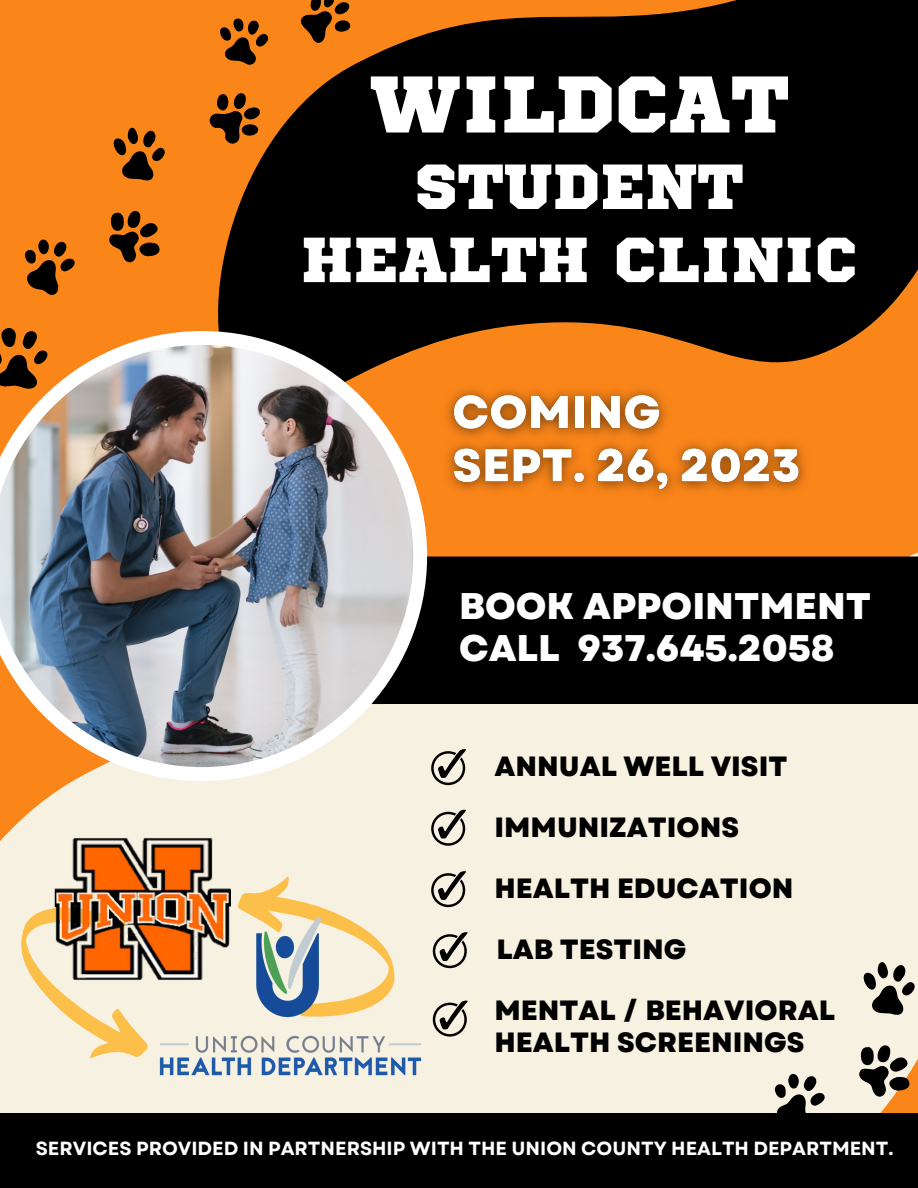
<style>
.page{position:relative;width:918px;height:1188px;background:#fa8519}
.page>*{position:absolute;margin:0;border:0;box-sizing:border-box;transform-origin:0 0}
.t1{font:80.1px "Sports World";color:#fff}
.t2{font:63.6px/73.2px "Sports World";color:#fff;text-align:center}
.t3{font:800 37.05px "Garet";color:#fff}
.t4{font:800 27.9px/31.5px "Garet";color:#000}
.t5{font:700 19.05px "Garet";color:#fff}
</style>
<div class="page">
<div style="left:0;top:704px;width:918px;height:410px;background:#f6f1e0"></div>
<svg style="left:231px;top:865px;width:183px;height:52px;background:#f7e7c4"></svg>
<svg style="left:209px;top:0;width:709px;height:557px;fill:#000"></svg>
<svg style="left:431px;top:749px;width:35px;height:36px"></svg>
<div style="left:427px;top:557px;width:491px;height:147px;background:#000"></div>
<div style="left:0;top:1114px;width:918px;height:74px;background:#000"></div>
<svg style="left:0;top:876px;width:200px;height:206px;background:#f6e9c8"></svg>
<img style="left:54px;top:821px;width:177px;height:176px">
<svg style="left:433px;top:1001px;width:35px;height:36px"></svg>
<svg style="left:433px;top:932px;width:35px;height:36px"></svg>
<svg style="left:431px;top:810px;width:35px;height:36px"></svg>
<svg style="left:431px;top:871px;width:35px;height:36px"></svg>
<img style="left:159px;top:917px;width:262px;height:159px">
<svg style="left:109px;top:211px;width:51px;height:51px"></svg>
<svg style="left:210px;top:93px;width:50px;height:51px"></svg>
<svg style="left:220px;top:18px;width:49px;height:47px"></svg>
<svg style="left:113px;top:128px;width:52px;height:53px"></svg>
<svg style="left:3px;top:327px;width:12px;height:4px"></svg>
<svg style="left:300px;top:0;width:51px;height:44px"></svg>
<svg style="left:25px;top:239px;width:50px;height:56px"></svg>
<svg style="left:859px;top:1045px;width:51px;height:52px;background:#7d7568"></svg>
<svg style="left:860px;top:962px;width:57px;height:54px;background:#99968b"></svg>
<svg style="left:775px;top:1072px;width:52px;height:42px;background:#8f8c82"></svg>
<img style="left:0;top:331px;width:427px;height:450px">
<img style="left:435px;top:362px;width:385px;height:157px">
<p class="t1" style="left:369px;top:68px;width:421px">WILDCAT</p>
<p class="t2" style="left:301px;top:153px;width:558px">STUDENT<br>HEALTH CLINIC</p>
<p class="t3" style="left:459px;top:579px;width:414px">BOOK APPOINTMENT</p>
<p class="t3" style="left:459px;top:621px;width:377px">CALL 937.645.2058</p>
<p class="t4" style="left:494px;top:751px;width:294px">ANNUAL WELL VISIT</p>
<p class="t4" style="left:494px;top:812px;width:246px">IMMUNIZATIONS</p>
<p class="t4" style="left:494px;top:873px;width:301px">HEALTH EDUCATION</p>
<p class="t4" style="left:496px;top:934px;width:192px">LAB TESTING</p>
<p class="t4" style="left:494px;top:995px;width:342px">MENTAL / BEHAVIORAL<br>HEALTH SCREENINGS</p>
<p class="t5" style="left:36px;top:1135px;width:859px">SERVICES PROVIDED IN PARTNERSHIP WITH THE UNION COUNTY HEALTH DEPARTMENT.</p>
</div>
